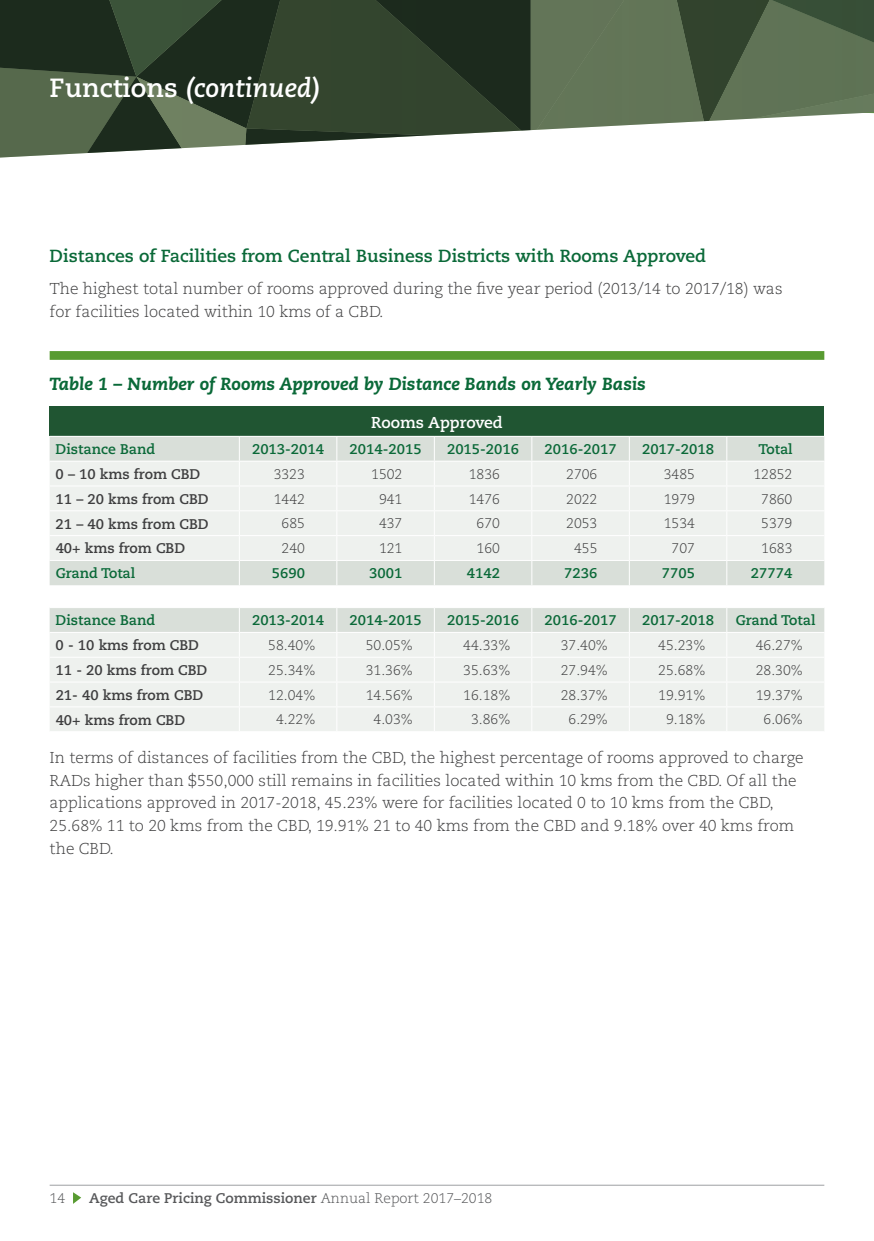
<style>
.page{position:relative;width:874px;height:1241px;background:#fff}
.page>*{position:absolute;margin:0;border:0;box-sizing:border-box;transform-origin:0 0}
.t1{font:26.25px "Caecilia Bold Italic Os F";color:#fff}
.Heading_L3{font:700 17.5px "Caecilia";color:#0a6938}
.t2{font:italic 800 17.5px "Caecilia";color:#0a6938}
.Body_Text{font:300 15.75px/22.8px "Caecilia";color:#3e3e3f}
.Body_Text-2{font:700 15.75px "Caecilia";color:#fff}
.Body_Text-3{font:300 14px "Caecilia";color:#3e3e3f}
.Body_Text-4{font:700 14px "Caecilia";color:#0a6938}
.Body_Text-5{font:700 14px "Caecilia";color:#3e3e3f}
.t3{font:700 14px "Caecilia";color:#57585a}
.t4{font:300 14px "Caecilia";color:#57585a}
.s1{font-family:"Caecilia";font-weight:700}
.s2{font-weight:300}
</style>
<div class="page">
<div style="left:50px;top:351px;width:773px;height:9px;background:#589b31"></div>
<div style="left:50px;top:406px;width:773px;height:30px;background:#205532"></div>
<div style="left:50px;top:437px;width:773px;height:148px;background:#d9dfd9"></div>
<div style="left:50px;top:461px;width:773px;height:99px;background:#eef1ee"></div>
<hr style="left:50px;top:460px;width:189px;height:1px;background:#fff">
<hr style="left:239px;top:460px;width:97px;height:1px;background:#fff">
<hr style="left:336px;top:460px;width:98px;height:1px;background:#fff">
<hr style="left:434px;top:460px;width:97px;height:1px;background:#fff">
<hr style="left:531px;top:460px;width:98px;height:1px;background:#fff">
<hr style="left:629px;top:460px;width:97px;height:1px;background:#fff">
<hr style="left:726px;top:460px;width:97px;height:1px;background:#fff">
<hr style="left:50px;top:485px;width:189px;height:1px;background:#fff">
<hr style="left:239px;top:485px;width:97px;height:1px;background:#fff">
<hr style="left:336px;top:485px;width:98px;height:1px;background:#fff">
<hr style="left:434px;top:485px;width:97px;height:1px;background:#fff">
<hr style="left:531px;top:485px;width:98px;height:1px;background:#fff">
<hr style="left:629px;top:485px;width:97px;height:1px;background:#fff">
<hr style="left:726px;top:485px;width:97px;height:1px;background:#fff">
<hr style="left:50px;top:510px;width:189px;height:1px;background:#fff">
<hr style="left:239px;top:510px;width:97px;height:1px;background:#fff">
<hr style="left:336px;top:510px;width:98px;height:1px;background:#fff">
<hr style="left:434px;top:510px;width:97px;height:1px;background:#fff">
<hr style="left:531px;top:510px;width:98px;height:1px;background:#fff">
<hr style="left:629px;top:510px;width:97px;height:1px;background:#fff">
<hr style="left:726px;top:510px;width:97px;height:1px;background:#fff">
<hr style="left:50px;top:535px;width:189px;height:1px;background:#fff">
<hr style="left:239px;top:535px;width:97px;height:1px;background:#fff">
<hr style="left:336px;top:535px;width:98px;height:1px;background:#fff">
<hr style="left:434px;top:535px;width:97px;height:1px;background:#fff">
<hr style="left:531px;top:535px;width:98px;height:1px;background:#fff">
<hr style="left:629px;top:535px;width:97px;height:1px;background:#fff">
<hr style="left:726px;top:535px;width:97px;height:1px;background:#fff">
<hr style="left:50px;top:560px;width:189px;height:1px;background:#fff">
<hr style="left:239px;top:560px;width:97px;height:1px;background:#fff">
<svg style="left:239px;top:437px;width:1px;height:148px"></svg>
<hr style="left:336px;top:560px;width:98px;height:1px;background:#fff">
<svg style="left:336px;top:437px;width:1px;height:148px"></svg>
<hr style="left:434px;top:560px;width:97px;height:1px;background:#fff">
<svg style="left:433px;top:437px;width:1px;height:148px"></svg>
<hr style="left:531px;top:560px;width:98px;height:1px;background:#fff">
<svg style="left:531px;top:437px;width:1px;height:148px"></svg>
<hr style="left:629px;top:560px;width:97px;height:1px;background:#fff">
<svg style="left:628px;top:437px;width:1px;height:148px"></svg>
<hr style="left:726px;top:560px;width:97px;height:1px;background:#fff">
<svg style="left:726px;top:437px;width:1px;height:148px"></svg>
<svg style="left:50px;top:608px;width:773px;height:123px;background:#eaeeea"></svg>
<svg style="left:0;top:0;width:873px;height:158px;background:#5a6955"></svg>
<hr style="left:50px;top:1184px;width:773px;height:1px;background:#9d9fa2">
<svg style="left:73px;top:1192px;width:8px;height:11px"></svg>
<p class="t1" style="left:50px;top:73px;width:272px"><span class="s1">Functions</span> (continued)</p>
<p class="Heading_L3" style="left:50px;top:245px;width:657px">Distances of Facilities from Central Business Districts with Rooms Approved</p>
<p class="Body_Text" style="left:50px;top:278px;width:734px">The highest total number of rooms approved during the five year period (2013/14 to 2017/18) was for facilities located within 10 kms of a CBD.</p>
<p class="t2" style="left:50px;top:373px;width:597px">Table 1 – Number of Rooms Approved by Distance Bands on Yearly Basis</p>
<p class="Body_Text-2" style="left:371px;top:412px;width:133px">Rooms Approved</p>
<p class="Body_Text-4" style="left:56px;top:441px;width:101px">Distance Band</p>
<p class="Body_Text-4" style="left:252px;top:441px;width:74px">2013-2014</p>
<p class="Body_Text-4" style="left:349px;top:441px;width:74px">2014-2015</p>
<p class="Body_Text-4" style="left:447px;top:441px;width:74px">2015-2016</p>
<p class="Body_Text-4" style="left:544px;top:441px;width:74px">2016-2017</p>
<p class="Body_Text-4" style="left:641px;top:441px;width:74px">2017-2018</p>
<p class="Body_Text-4" style="left:758px;top:441px;width:36px">Total</p>
<p class="Body_Text-5" style="left:56px;top:466px;width:146px">0 – 10 kms from CBD</p>
<p class="Body_Text-3" style="left:273px;top:466px;width:33px">3323</p>
<p class="Body_Text-3" style="left:371px;top:466px;width:33px">1502</p>
<p class="Body_Text-3" style="left:468px;top:466px;width:33px">1836</p>
<p class="Body_Text-3" style="left:566px;top:466px;width:33px">2706</p>
<p class="Body_Text-3" style="left:663px;top:466px;width:33px">3485</p>
<p class="Body_Text-3" style="left:753px;top:466px;width:40px">12852</p>
<p class="Body_Text-5" style="left:56px;top:490px;width:155px">11 – 20 kms from CBD</p>
<p class="Body_Text-3" style="left:273px;top:490px;width:33px">1442</p>
<p class="Body_Text-3" style="left:379px;top:490px;width:25px">941</p>
<p class="Body_Text-3" style="left:468px;top:490px;width:33px">1476</p>
<p class="Body_Text-3" style="left:566px;top:490px;width:33px">2022</p>
<p class="Body_Text-3" style="left:663px;top:490px;width:33px">1979</p>
<p class="Body_Text-3" style="left:760px;top:490px;width:33px">7860</p>
<p class="Body_Text-5" style="left:56px;top:515px;width:155px">21 – 40 kms from CBD</p>
<p class="Body_Text-3" style="left:281px;top:515px;width:25px">685</p>
<p class="Body_Text-3" style="left:379px;top:515px;width:25px">437</p>
<p class="Body_Text-3" style="left:476px;top:515px;width:25px">670</p>
<p class="Body_Text-3" style="left:566px;top:515px;width:33px">2053</p>
<p class="Body_Text-3" style="left:663px;top:515px;width:33px">1534</p>
<p class="Body_Text-3" style="left:760px;top:515px;width:33px">5379</p>
<p class="Body_Text-5" style="left:56px;top:540px;width:131px">40+ kms from CBD</p>
<p class="Body_Text-3" style="left:281px;top:540px;width:25px">240</p>
<p class="Body_Text-3" style="left:379px;top:540px;width:25px">121</p>
<p class="Body_Text-3" style="left:476px;top:540px;width:25px">160</p>
<p class="Body_Text-3" style="left:573px;top:540px;width:25px">455</p>
<p class="Body_Text-3" style="left:671px;top:540px;width:25px">707</p>
<p class="Body_Text-3" style="left:760px;top:540px;width:33px">1683</p>
<p class="Body_Text-4" style="left:56px;top:565px;width:81px">Grand Total</p>
<p class="Body_Text-4" style="left:271px;top:565px;width:35px">5690</p>
<p class="Body_Text-4" style="left:369px;top:565px;width:35px">3001</p>
<p class="Body_Text-4" style="left:466px;top:565px;width:35px">4142</p>
<p class="Body_Text-4" style="left:564px;top:565px;width:35px">7236</p>
<p class="Body_Text-4" style="left:661px;top:565px;width:35px">7705</p>
<p class="Body_Text-4" style="left:750px;top:565px;width:43px">27774</p>
<p class="Body_Text-4" style="left:56px;top:612px;width:101px">Distance Band</p>
<p class="Body_Text-4" style="left:252px;top:612px;width:74px">2013-2014</p>
<p class="Body_Text-4" style="left:349px;top:612px;width:74px">2014-2015</p>
<p class="Body_Text-4" style="left:447px;top:612px;width:74px">2015-2016</p>
<p class="Body_Text-4" style="left:544px;top:612px;width:74px">2016-2017</p>
<p class="Body_Text-4" style="left:641px;top:612px;width:74px">2017-2018</p>
<p class="Body_Text-4" style="left:735px;top:612px;width:81px">Grand Total</p>
<p class="Body_Text-5" style="left:56px;top:637px;width:145px">0 - 10 kms from CBD</p>
<p class="Body_Text-3" style="left:268px;top:637px;width:48px">58.40%</p>
<p class="Body_Text-3" style="left:365px;top:637px;width:48px">50.05%</p>
<p class="Body_Text-3" style="left:463px;top:637px;width:48px">44.33%</p>
<p class="Body_Text-3" style="left:560px;top:637px;width:48px">37.40%</p>
<p class="Body_Text-3" style="left:658px;top:637px;width:48px">45.23%</p>
<p class="Body_Text-3" style="left:755px;top:637px;width:48px">46.27%</p>
<p class="Body_Text-5" style="left:56px;top:661px;width:153px">11 - 20 kms from CBD</p>
<p class="Body_Text-3" style="left:268px;top:662px;width:48px">25.34%</p>
<p class="Body_Text-3" style="left:365px;top:662px;width:48px">31.36%</p>
<p class="Body_Text-3" style="left:463px;top:662px;width:48px">35.63%</p>
<p class="Body_Text-3" style="left:560px;top:662px;width:48px">27.94%</p>
<p class="Body_Text-3" style="left:658px;top:662px;width:48px">25.68%</p>
<p class="Body_Text-3" style="left:755px;top:662px;width:48px">28.30%</p>
<p class="Body_Text-5" style="left:56px;top:686px;width:149px">21- 40 kms from CBD</p>
<p class="Body_Text-3" style="left:268px;top:686px;width:48px">12.04%</p>
<p class="Body_Text-3" style="left:365px;top:686px;width:48px">14.56%</p>
<p class="Body_Text-3" style="left:463px;top:686px;width:48px">16.18%</p>
<p class="Body_Text-3" style="left:560px;top:686px;width:48px">28.37%</p>
<p class="Body_Text-3" style="left:658px;top:686px;width:48px">19.91%</p>
<p class="Body_Text-3" style="left:755px;top:686px;width:48px">19.37%</p>
<p class="Body_Text-5" style="left:56px;top:711px;width:131px">40+ kms from CBD</p>
<p class="Body_Text-3" style="left:276px;top:711px;width:41px">4.22%</p>
<p class="Body_Text-3" style="left:373px;top:711px;width:41px">4.03%</p>
<p class="Body_Text-3" style="left:471px;top:711px;width:41px">3.86%</p>
<p class="Body_Text-3" style="left:568px;top:711px;width:41px">6.29%</p>
<p class="Body_Text-3" style="left:665px;top:711px;width:41px">9.18%</p>
<p class="Body_Text-3" style="left:763px;top:711px;width:41px">6.06%</p>
<p class="Body_Text" style="left:50px;top:746px;width:755px">In terms of distances of facilities from the CBD, the highest percentage of rooms approved to charge RADs higher than $550,000 still remains in facilities located within 10 kms from the CBD. Of all the applications approved in 2017-2018, 45.23% were for facilities located 0 to 10 kms from the CBD, 25.68% 11 to 20 kms from the CBD, 19.91% 21 to 40 kms from the CBD and 9.18% over 40 kms from the CBD.</p>
<p class="t4" style="left:50px;top:1189px;width:17px">14</p>
<p class="t3" style="left:89px;top:1189px;width:404px">Aged Care Pricing Commissioner <span class="s2">Annual Report 2017–2018</span></p>
</div>
